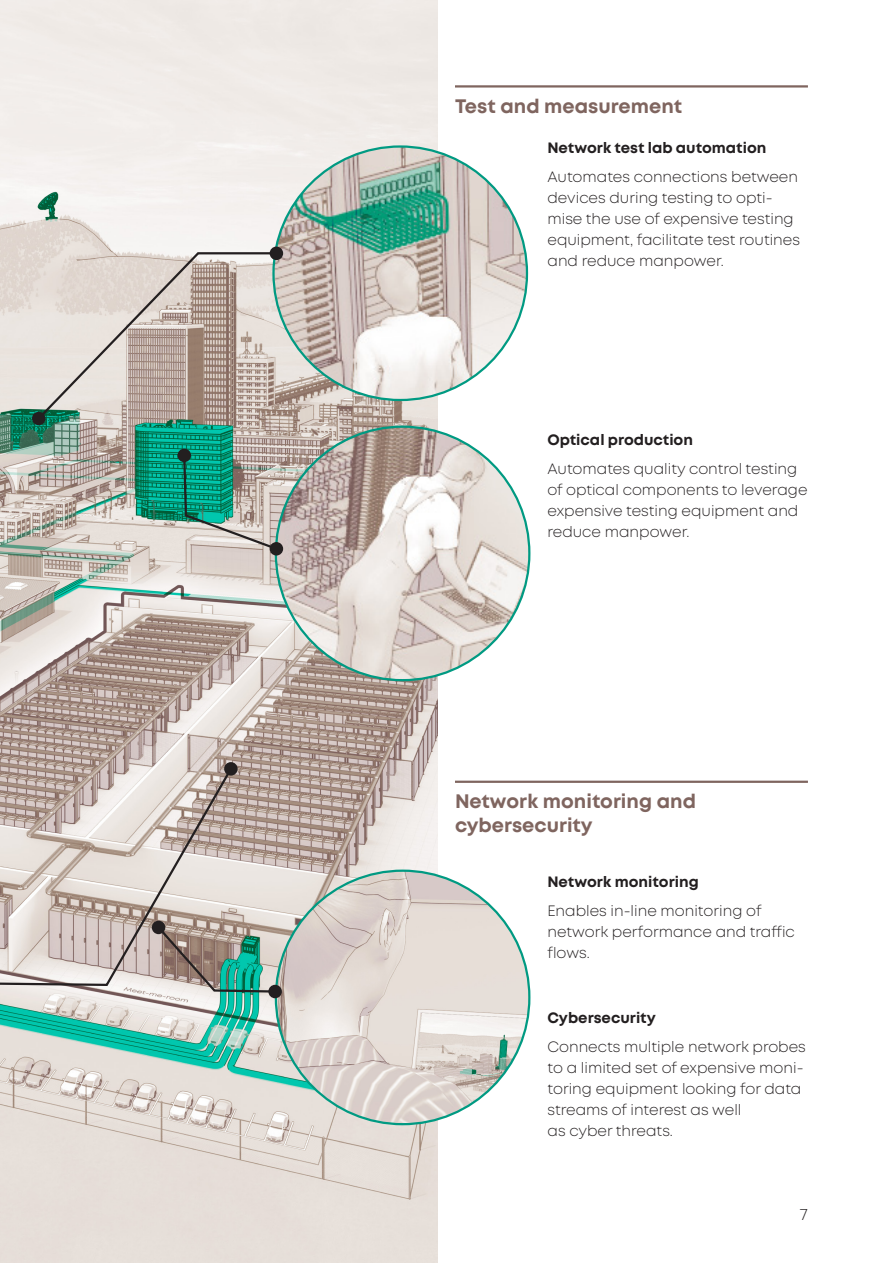
<style>
.page{position:relative;width:893px;height:1263px;background:#fff}
.page>*{position:absolute;margin:0;border:0;box-sizing:border-box;transform-origin:0 0}
.t1{font:700 19.5px/23.4px "Mont";color:#7f655f}
.t2{font:300 16.5px "Mont";color:#231f20}
.t3{font:300 15px/21px "Mont";color:#231f20}
.t4{font:700 15px "Mont";color:#231f20}
</style>
<div class="page">
<img style="left:0;top:0;width:438px;height:1263px">
<hr style="left:455px;top:781px;width:353px;height:2px;background:#7f655f">
<img style="left:276px;top:427px;width:253px;height:253px;border-radius:127px">
<img style="left:273px;top:147px;width:254px;height:253px;border-radius:127px">
<img style="left:276px;top:871px;width:253px;height:253px;border-radius:127px">
<hr style="left:455px;top:85px;width:353px;height:3px;background:#7f655f">
<svg style="left:0;top:766px;width:234px;height:221px"></svg>
<div style="left:224px;top:762px;width:14px;height:14px;background:#231f20;border-radius:50%"></div>
<svg style="left:155px;top:924px;width:122px;height:70px"></svg>
<div style="left:268px;top:985px;width:14px;height:13px;background:#231f20;border-radius:50%"></div>
<div style="left:152px;top:921px;width:13px;height:13px;background:#231f20;border-radius:50%"></div>
<svg style="left:182px;top:453px;width:97px;height:99px"></svg>
<div style="left:178px;top:449px;width:13px;height:13px;background:#231f20;border-radius:50%"></div>
<div style="left:270px;top:542px;width:13px;height:13px;background:#231f20;border-radius:50%"></div>
<svg style="left:36px;top:251px;width:243px;height:171px"></svg>
<div style="left:270px;top:247px;width:13px;height:13px;background:#231f20;border-radius:50%"></div>
<div style="left:32px;top:412px;width:14px;height:13px;background:#231f20;border-radius:50%"></div>
<h1 class="t1" style="left:455px;top:95px;width:229px">Test and measurement</h1>
<p class="t4" style="left:547px;top:138px;width:220px">Network test lab automation</p>
<p class="t3" style="left:547px;top:167px;width:254px">Automates connections between devices during testing to opti&shy;mise the use of expensive testing equipment, facilitate test routines and reduce manpower.</p>
<p class="t4" style="left:547px;top:430px;width:147px">Optical production</p>
<p class="t3" style="left:547px;top:459px;width:261px">Automates quality control testing of optical components to leverage expensive testing equipment and reduce manpower.</p>
<h1 class="t1" style="left:455px;top:790px;width:243px">Network monitoring and cybersecurity</h1>
<p class="t4" style="left:547px;top:872px;width:153px">Network monitoring</p>
<p class="t3" style="left:547px;top:901px;width:249px">Enables in-line monitoring of network performance and traffic flows.</p>
<p class="t4" style="left:547px;top:1008px;width:110px">Cybersecurity</p>
<p class="t3" style="left:547px;top:1036px;width:260px">Connects multiple network probes to a limited set of expensive moni&shy;toring equipment looking for data streams of interest as well<br>as cyber threats.</p>
<p class="t2" style="left:800px;top:1204px;width:9px">7</p>
</div>
